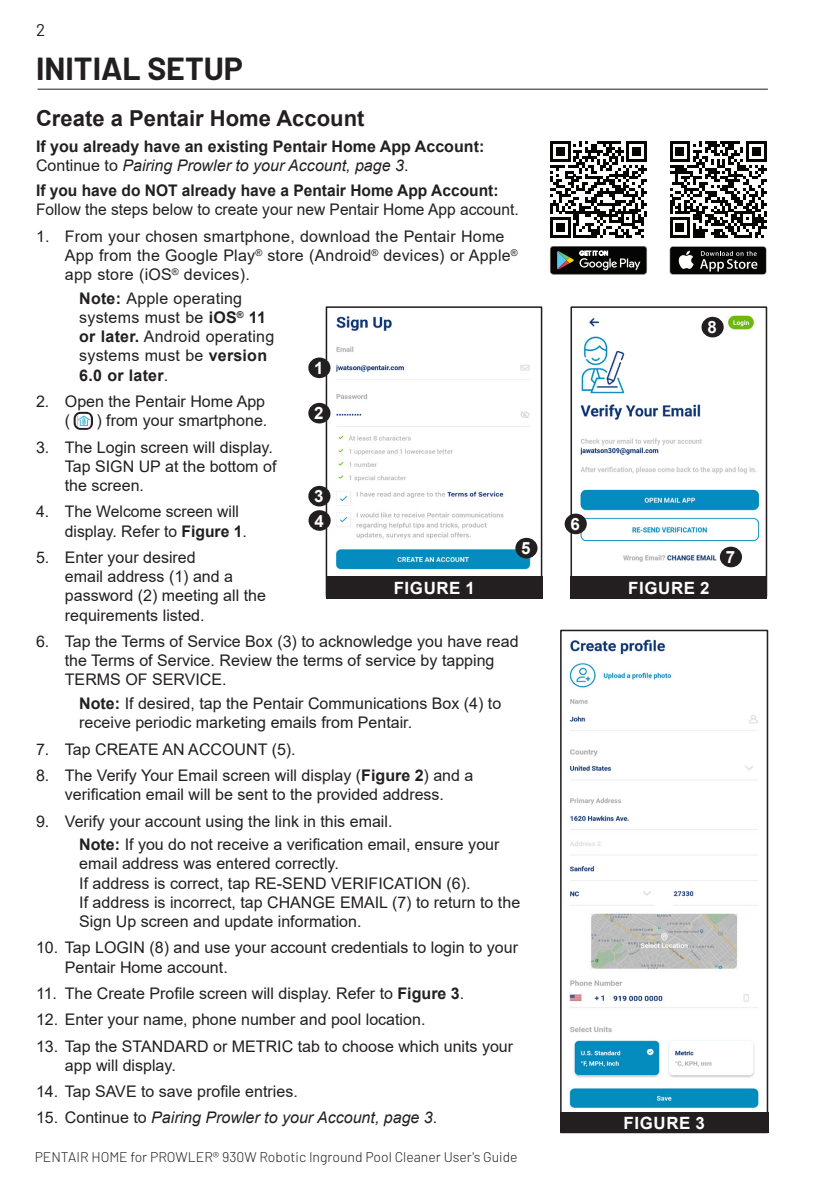
<style>
.page{position:relative;width:840px;height:1191px;background:#fff}
.page>*{position:absolute;margin:0;border:0;box-sizing:border-box;transform-origin:0 0}
.t1{font:700 32px "Barlow";color:#231f20}
.t2{font:700 22px "Arial";color:#231f20}
.t3{font:17px "Barlow";color:#231f20}
.t4{font:700 16.8px "Arial";letter-spacing:.035em;color:#fff}
.Num_List_Indent{font:16px/19.2px "Arial";color:#231f20}
.t5{font:700 16px/19.2px "Arial";color:#231f20}
.t6{font:italic 16px "Arial";color:#231f20}
.t7{font:300 14px "Barlow";color:#231f20}
.s1{font-weight:400}
.s2{font-weight:400;font-style:italic}
.s3{font-weight:700}
.s4{font-style:normal}
</style>
<div class="page">
<div style="left:74px;top:412px;width:19px;height:18px;border:2px solid #231f20;border-radius:6px"></div>
<img style="left:76px;top:414px;width:16px;height:14px">
<hr style="left:38px;top:89px;width:729px;height:1px;background:#231f20">
<svg style="left:549px;top:246px;width:97px;height:28px;background:#313431"></svg>
<div style="left:669px;top:246px;width:97px;height:29px;background:#2f2e2e;border-radius:3px"></div>
<div style="left:669px;top:247px;width:96px;height:27px;background:#050504;border-radius:3px"></div>
<svg style="left:678px;top:251px;width:15px;height:18px"></svg>
<svg style="left:700px;top:251px;width:57px;height:20px"></svg>
<svg style="left:670px;top:141px;width:96px;height:97px"></svg>
<svg style="left:550px;top:141px;width:96px;height:97px"></svg>
<img style="left:328px;top:316px;width:210px;height:254px">
<div style="left:325px;top:306px;width:217px;height:291px;border:2px solid #231f20"></div>
<div style="left:309px;top:358px;width:20px;height:19px;background:#231f20;border-radius:50%"></div>
<div style="left:308px;top:357px;width:22px;height:21px;border:2px solid #231f20;border-radius:50%"></div>
<div style="left:309px;top:403px;width:20px;height:20px;background:#231f20;border-radius:50%"></div>
<div style="left:308px;top:403px;width:22px;height:20px;border:2px solid #231f20;border-radius:50%"></div>
<div style="left:309px;top:486px;width:20px;height:20px;background:#231f20;border-radius:50%"></div>
<div style="left:308px;top:486px;width:22px;height:20px;border:2px solid #231f20;border-radius:50%"></div>
<div style="left:309px;top:511px;width:21px;height:19px;background:#231f20;border-radius:50%"></div>
<div style="left:308px;top:510px;width:22px;height:21px;border:2px solid #231f20;border-radius:50%"></div>
<div style="left:516px;top:538px;width:20px;height:19px;background:#231f20;border-radius:50%"></div>
<div style="left:515px;top:538px;width:22px;height:20px;border:2px solid #231f20;border-radius:50%"></div>
<div style="left:325px;top:576px;width:217px;height:23px;background:#231f20"></div>
<img style="left:574px;top:315px;width:186px;height:251px">
<div style="left:570px;top:306px;width:196px;height:291px;border:2px solid #231f20"></div>
<div style="left:565px;top:514px;width:20px;height:19px;background:#231f20;border-radius:50%"></div>
<div style="left:564px;top:513px;width:22px;height:21px;border:2px solid #231f20;border-radius:50%"></div>
<div style="left:720px;top:547px;width:20px;height:19px;background:#231f20;border-radius:50%"></div>
<div style="left:719px;top:546px;width:22px;height:21px;border:2px solid #231f20;border-radius:50%"></div>
<div style="left:702px;top:317px;width:20px;height:20px;background:#231f20;border-radius:50%"></div>
<div style="left:701px;top:317px;width:22px;height:20px;border:2px solid #231f20;border-radius:50%"></div>
<div style="left:570px;top:576px;width:196px;height:23px;background:#231f20"></div>
<img style="left:569px;top:639px;width:190px;height:470px">
<div style="left:559px;top:629px;width:208px;height:504px;border:2px solid #231f20"></div>
<div style="left:559px;top:1112px;width:208px;height:21px;background:#231f20"></div>
<p class="t3" style="left:36px;top:19px;width:11px">2</p>
<p class="t1" style="left:36px;top:49px;width:208px">INITIAL SETUP</p>
<p class="t2" style="left:36px;top:102px;width:330px">Create a Pentair Home Account</p>
<p class="t5" style="left:36px;top:137px;width:449px">If you already have an existing Pentair Home App Account:<br><span class="s1">Continue to</span> <span class="s2">Pairing Prowler to your Account, page 3</span><span class="s1">.</span></p>
<p class="Num_List_Indent" style="left:36px;top:181px;width:484px"><span class="s3">If you have do NOT already have a Pentair Home App Account:<br></span>Follow the steps below to create your new Pentair Home App account.</p>
<p class="Num_List_Indent" style="left:65px;top:226px;width:454px;text-indent:-29px">1. From your chosen smartphone, download the Pentair Home<br>App from the Google Play<sup>®</sup> store (Android<sup>®</sup> devices) or Apple<sup>® </sup>app store (iOS<sup>®</sup> devices).</p>
<p class="Num_List_Indent" style="left:79px;top:288px;width:196px"><span class="s3">Note:</span> Apple operating systems must be <span class="s3">iOS</span><sup>®</sup> <span class="s3">11 or later.</span> Android operating systems must be <span class="s3">version<br>6.0 or later</span>.</p>
<p class="Num_List_Indent" style="left:65px;top:392px;width:202px;text-indent:-29px">2. Open the Pentair Home App (</p>
<p class="t4" style="left:314px;top:356px;width:11px">1</p>
<p class="t4" style="left:314px;top:401px;width:11px">2</p>
<p class="Num_List_Indent" style="left:96px;top:411px;width:172px">) from your smartphone.</p>
<p class="Num_List_Indent" style="left:36px;top:437px;width:238px">3. The Login screen will display.</p>
<p class="Num_List_Indent" style="left:65px;top:456px;width:213px">Tap SIGN UP at the bottom of the screen.</p>
<p class="Num_List_Indent" style="left:65px;top:502px;width:183px;text-indent:-29px">4. The Welcome screen will display. Refer to <span class="s3">Figure 1</span>.</p>
<p class="Num_List_Indent" style="left:65px;top:548px;width:202px;text-indent:-29px">5. Enter your desired<br>email address (1) and a password (2) meeting all the requirements listed.</p>
<p class="Num_List_Indent" style="left:65px;top:632px;width:455px;text-indent:-29px">6. Tap the Terms of Service Box (3) to acknowledge you have read the Terms of Service. Review the terms of service by tapping<br>TERMS OF SERVICE.</p>
<p class="Num_List_Indent" style="left:79px;top:693px;width:423px"><span class="s3">Note:</span> If desired, tap the Pentair Communications Box (4) to receive periodic marketing emails from Pentair.</p>
<p class="Num_List_Indent" style="left:36px;top:739px;width:261px">7. Tap CREATE AN ACCOUNT (5).</p>
<p class="Num_List_Indent" style="left:36px;top:765px;width:438px;text-align:center">8. The Verify Your Email screen will display (<span class="s3">Figure 2</span>) and a verification email will be sent to the provided address.</p>
<p class="Num_List_Indent" style="left:36px;top:811px;width:358px">9. Verify your account using the link in this email.</p>
<p class="Num_List_Indent" style="left:79px;top:835px;width:421px"><span class="s3">Note:</span> If you do not receive a verification email, ensure your email address was entered correctly.</p>
<p class="Num_List_Indent" style="left:79px;top:873px;width:392px">If address is correct, tap RE-SEND VERIFICATION (6).</p>
<p class="Num_List_Indent" style="left:79px;top:892px;width:442px">If address is incorrect, tap CHANGE EMAIL (7) to return to the<br>Sign Up screen and update information.</p>
<p class="Num_List_Indent" style="left:65px;top:938px;width:454px;text-indent:-29px">10. Tap LOGIN (8) and use your account credentials to login to your<br>Pentair Home account.</p>
<p class="Num_List_Indent" style="left:36px;top:983px;width:429px">11. The Create Profile screen will display. Refer to <span class="s3">Figure 3</span>.</p>
<p class="Num_List_Indent" style="left:36px;top:1010px;width:390px">12. Enter your name, phone number and pool location.</p>
<p class="Num_List_Indent" style="left:65px;top:1036px;width:449px;text-indent:-29px">13. Tap the STANDARD or METRIC tab to choose which units your app will display.</p>
<p class="Num_List_Indent" style="left:36px;top:1081px;width:263px">14. Tap SAVE to save profile entries.</p>
<p class="t6" style="left:36px;top:1107px;width:402px"><span class="s4">15. Continue to</span> Pairing Prowler to your Account, page 3<span class="s4">.</span></p>
<p class="t4" style="left:314px;top:484px;width:11px">3</p>
<p class="t4" style="left:314px;top:509px;width:11px">4</p>
<p class="t4" style="left:521px;top:536px;width:11px">5</p>
<p class="t4" style="left:393px;top:576px;width:83px">FIGURE 1</p>
<p class="t7" style="left:35px;top:1147px;width:484px">PENTAIR HOME for PROWLER® 930W Robotic Inground Pool Cleaner User's Guide</p>
<p class="t4" style="left:570px;top:512px;width:11px">6</p>
<p class="t4" style="left:707px;top:315px;width:11px">8</p>
<p class="t4" style="left:628px;top:576px;width:83px">FIGURE 2</p>
<p class="t4" style="left:725px;top:545px;width:11px">7</p>
<p class="t4" style="left:623px;top:1111px;width:83px">FIGURE 3</p>
</div>
